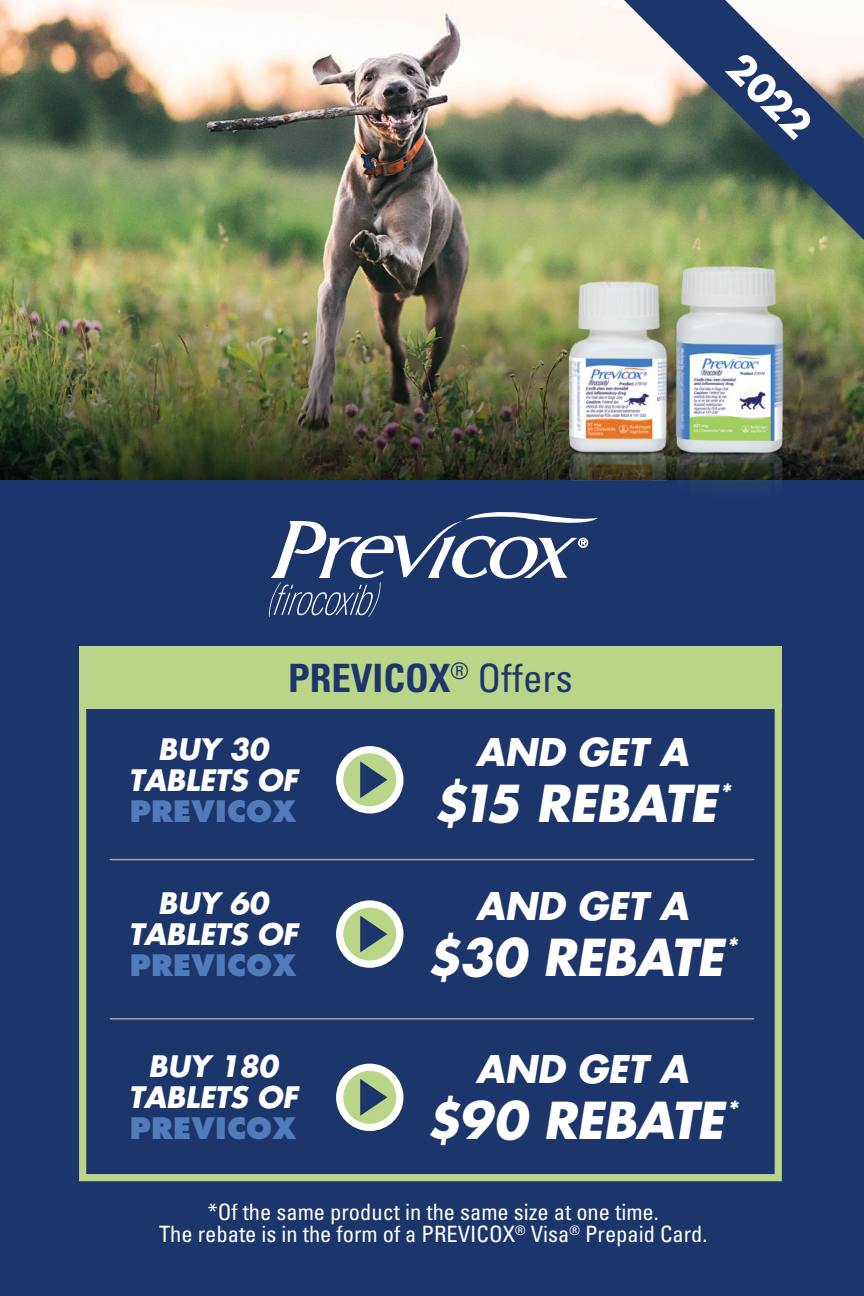
<style>
.page{position:relative;width:864px;height:1296px;background:#fff}
.page>*{position:absolute;margin:0;border:0;box-sizing:border-box;transform-origin:0 0}
.t1{font:italic 700 49.5px "Futura Std";letter-spacing:-.01em;color:#fff}
.t2{font:700 condensed 39px "Univers LT Std";color:#1c366c}
.t3{font:700 37.5px "Futura Std";color:#fff}
.t4{font:italic 700 37.2px "Futura Std";letter-spacing:-.01em;color:#fff}
.t5{font:italic 700 28.8px "Futura Std";letter-spacing:-.01em;color:#fff}
.t6{font:800 28.8px "Futura Std";letter-spacing:.01em;color:#507cbc}
.t7{font:condensed 22.5px/22.5px "Univers LT Std";color:#fff;text-align:center}
.s1{font-weight:400}
</style>
<div class="page">
<img style="left:0;top:0;width:624px;height:280px">
<img style="left:0;top:280px;width:480px;height:201px">
<div style="left:0;top:481px;width:864px;height:815px;background:#1c366c"></div>
<svg style="left:269px;top:512px;width:329px;height:105px"></svg>
<img style="left:579px;top:208px;width:285px;height:276px">
<img style="left:480px;top:226px;width:280px;height:255px">
<div style="left:79px;top:646px;width:703px;height:63px;background:#b9d587"></div>
<div style="left:79px;top:702px;width:703px;height:479px;border:7px solid #b9d587"></div>
<hr style="left:110px;top:859px;width:644px;height:1px;background:#a8a9ad">
<hr style="left:110px;top:1018px;width:644px;height:2px;background:#a8a9ad">
<svg style="left:340px;top:750px;width:60px;height:60px"></svg>
<div style="left:336px;top:746px;width:67px;height:68px;border:7px solid #fff;border-radius:50%"></div>
<svg style="left:360px;top:761px;width:27px;height:37px"></svg>
<svg style="left:340px;top:904px;width:60px;height:60px"></svg>
<div style="left:336px;top:900px;width:67px;height:68px;border:7px solid #fff;border-radius:50%"></div>
<svg style="left:360px;top:916px;width:27px;height:37px"></svg>
<svg style="left:340px;top:1067px;width:60px;height:60px"></svg>
<div style="left:336px;top:1064px;width:67px;height:67px;border:7px solid #fff;border-radius:50%"></div>
<svg style="left:360px;top:1079px;width:27px;height:37px"></svg>
<svg style="left:624px;top:0;width:240px;height:240px"></svg>
<p class="t3" style="left:751px;top:43px;width:102px;rotate:45deg">2022</p>
<p class="t2" style="left:288px;top:654px;width:286px">PREVICOX<sup>®</sup> <span class="s1">Offers</span></p>
<p class="t5" style="left:158px;top:730px;width:112px">BUY 30</p>
<p class="t5" style="left:129px;top:761px;width:170px">TABLETS OF</p>
<p class="t6" style="left:130px;top:793px;width:168px">PREVICOX</p>
<p class="t5" style="left:158px;top:884px;width:112px">BUY 60</p>
<p class="t5" style="left:129px;top:915px;width:170px">TABLETS OF</p>
<p class="t6" style="left:130px;top:947px;width:168px">PREVICOX</p>
<p class="t5" style="left:148px;top:1047px;width:131px">BUY 180</p>
<p class="t5" style="left:129px;top:1078px;width:170px">TABLETS OF</p>
<p class="t6" style="left:130px;top:1110px;width:168px">PREVICOX</p>
<p class="t4" style="left:476px;top:727px;width:214px">AND GET A</p>
<p class="t1" style="left:433px;top:770px;width:299px">$15 REBATE<sup>*</sup></p>
<p class="t4" style="left:476px;top:881px;width:214px">AND GET A</p>
<p class="t1" style="left:427px;top:924px;width:313px">$30 REBATE<sup>*</sup></p>
<p class="t4" style="left:476px;top:1044px;width:214px">AND GET A</p>
<p class="t1" style="left:426px;top:1088px;width:314px">$90 REBATE<sup>*</sup></p>
<p class="t7" style="left:159px;top:1200px;width:550px">*Of the same product in the same size at one time.<br>The rebate is in the form of a PREVICOX<sup>®</sup> Visa<sup>®</sup> Prepaid Card.</p>
</div>
